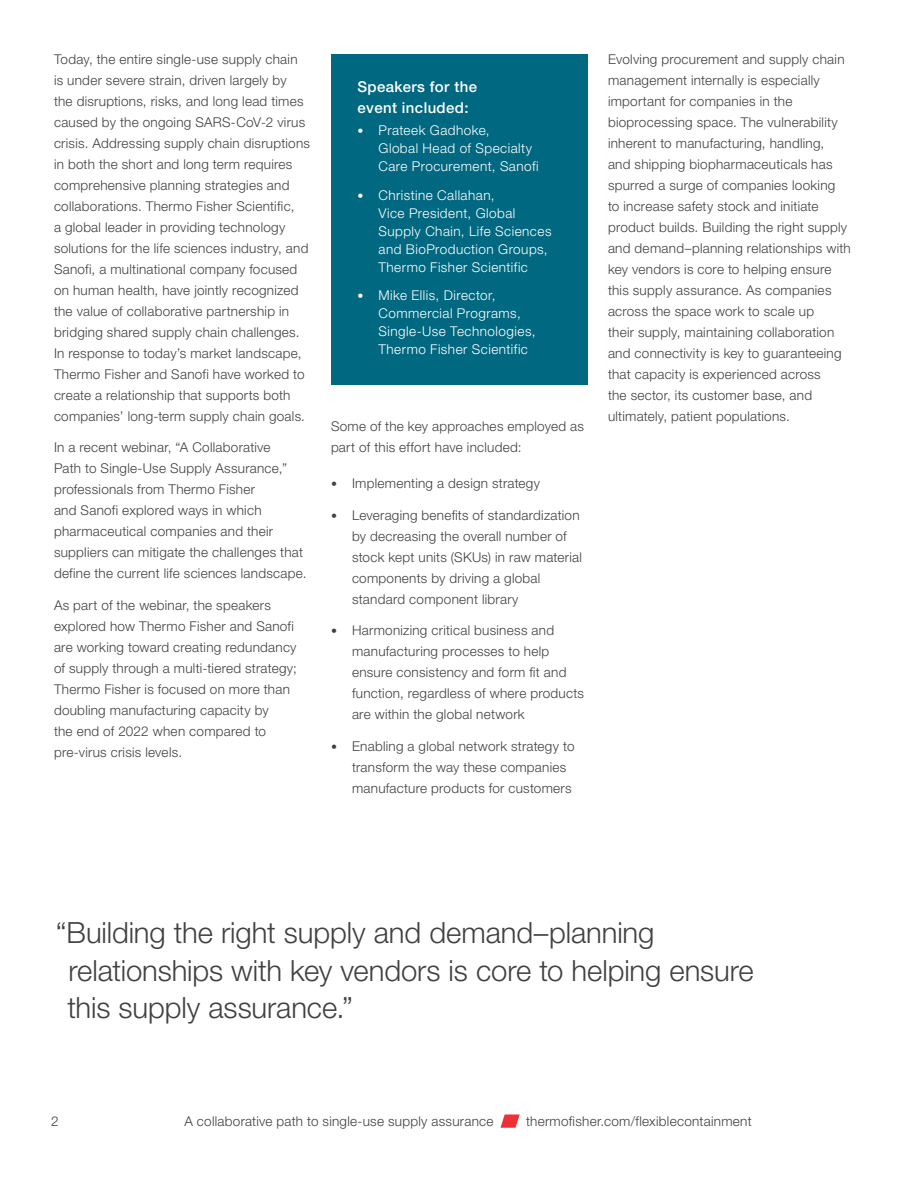
<style>
.page{position:relative;width:918px;height:1188px;background:#fff}
.page>*{position:absolute;margin:0;border:0;box-sizing:border-box;transform-origin:0 0}
.t1{font:300 29.25px/37.5px "Helvetica Neue LTW1 G";letter-spacing:-.005em;color:#414042}
.t2{font:500 15px/21px "Helvetica Neue LTW1 G";letter-spacing:.025em;color:#fff}
.t3{font:300 13.5px/21px "Helvetica Neue LTW1 G";letter-spacing:.02em;color:#414042}
.t4{font:300 13.5px/18px "Helvetica Neue LTW1 G";letter-spacing:.035em;color:#fff}
.s1{font-size:12px}
</style>
<div class="page">
<div style="left:331px;top:54px;width:256px;height:330px;background:#006880"></div>
<svg style="left:500px;top:1114px;width:20px;height:14px"></svg>
<p class="t3" style="left:54px;top:48px;width:257px">Today, the entire single-use supply chain is under severe strain, driven largely by<br>the disruptions, risks, and long lead times caused by the ongoing SARS-CoV-2 virus crisis. Addressing supply chain disruptions in both the short and long term requires comprehensive planning strategies and collaborations. Thermo Fisher Scientific,<br>a global leader in providing technology solutions for the life sciences industry, and Sanofi, a multinational company focused on human health, have jointly recognized the value of collaborative partnership in bridging shared supply chain challenges.<br>In response to today’s market landscape, Thermo Fisher and Sanofi have worked to create a relationship that supports both companies’ long-term supply chain goals.</p>
<p class="t3" style="left:54px;top:437px;width:254px">In a recent webinar, “A Collaborative<br>Path to Single-Use Supply Assurance,” professionals from Thermo Fisher<br>and Sanofi explored ways in which pharmaceutical companies and their suppliers can mitigate the challenges that define the current life sciences landscape.</p>
<p class="t3" style="left:54px;top:594px;width:244px">As part of the webinar, the speakers explored how Thermo Fisher and Sanofi are working toward creating redundancy of supply through a multi-tiered strategy; Thermo Fisher is focused on more than doubling manufacturing capacity by<br>the end of 2022 when compared to pre-virus crisis levels.</p>
<p class="t2" style="left:358px;top:76px;width:121px">Speakers for the event included:</p>
<p class="t4" style="left:379px;top:121px;width:162px;text-indent:-21px"><span class="s1">•</span> Prateek Gadhoke,<br>Global Head of Specialty<br>Care Procurement, Sanofi</p>
<p class="t4" style="left:379px;top:186px;width:175px;text-indent:-21px"><span class="s1">•</span> Christine Callahan,<br>Vice President, Global<br>Supply Chain, Life Sciences and BioProduction Groups,<br>Thermo Fisher Scientific</p>
<p class="t4" style="left:379px;top:286px;width:159px;text-indent:-21px"><span class="s1">•</span> Mike Ellis, Director,<br>Commercial Programs,<br>Single-Use Technologies,<br>Thermo Fisher Scientific</p>
<p class="t3" style="left:331px;top:416px;width:254px">Some of the key approaches employed as part of this effort have included:</p>
<p class="t3" style="left:331px;top:473px;width:211px"><span class="s1">•</span> Implementing a design strategy</p>
<p class="t3" style="left:352px;top:504px;width:232px;text-indent:-21px"><span class="s1">•</span> Leveraging benefits of standardization by decreasing the overall number of stock kept units (SKUs) in raw material components by driving a global standard component library</p>
<p class="t3" style="left:352px;top:620px;width:234px;text-indent:-21px"><span class="s1">•</span> Harmonizing critical business and manufacturing processes to help ensure consistency and form fit and function, regardless of where products are within the global network</p>
<p class="t3" style="left:352px;top:735px;width:224px;text-indent:-21px"><span class="s1">•</span> Enabling a global network strategy to transform the way these companies manufacture products for customers</p>
<p class="t3" style="left:608px;top:48px;width:244px">Evolving procurement and supply chain management internally is especially important for companies in the bioprocessing space. The vulnerability inherent to manufacturing, handling,<br>and shipping biopharmaceuticals has spurred a surge of companies looking<br>to increase safety stock and initiate product builds. Building the right supply and demand–planning relationships with key vendors is core to helping ensure this supply assurance. As companies across the space work to scale up<br>their supply, maintaining collaboration and connectivity is key to guaranteeing that capacity is experienced across<br>the sector, its customer base, and ultimately, patient populations.</p>
<h1 class="t1" style="left:67px;top:914px;width:688px;text-indent:-11px">“Building the right supply and demand–planning relationships with key vendors is core to helping ensure this supply assurance.”</h1>
<p class="t3" style="left:51px;top:1110px;width:9px">2</p>
<p class="t3" style="left:184px;top:1110px;width:311px">A collaborative path to single-use supply assurance</p>
<p class="t3" style="left:526px;top:1110px;width:227px">thermofisher.com/flexiblecontainment</p>
</div>
